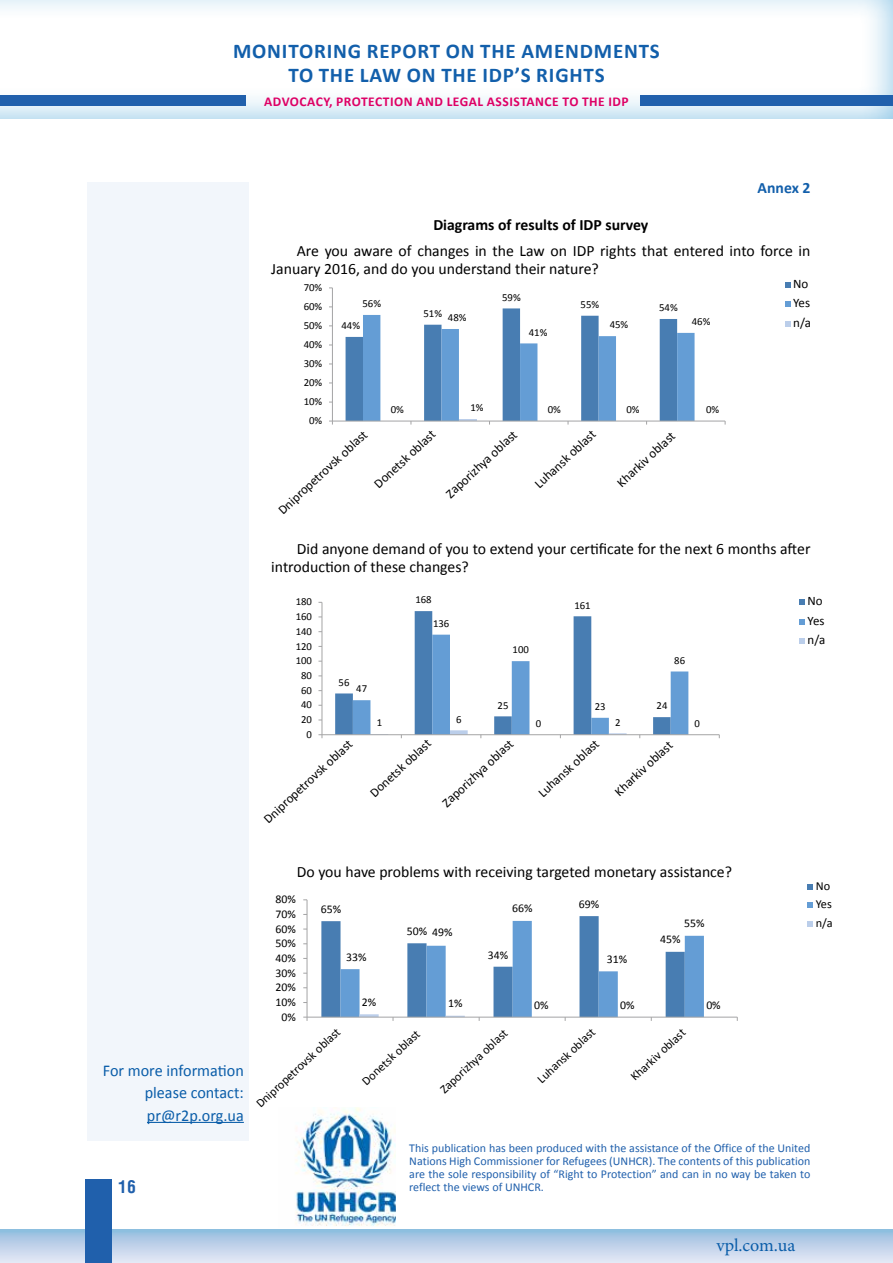
<style>
.page{position:relative;width:893px;height:1263px;background:#fff}
.page>*{position:absolute;margin:0;border:0;box-sizing:border-box;transform-origin:0 0}
.t1{font:700 21px "Calibri";letter-spacing:.04em;color:#125fab}
.t2{font:18px "Minion Pro";color:#0a5da9}
.t3{font:700 18px "Helios Cond";color:#2060ac}
.t4{font:16.5px/22.5px "Calibri";color:#0a5da9;text-align:justify}
.t5{font:15.75px/18px "Calibri";color:#000}
.t6{font:700 15.75px "Calibri";color:#000}
.t7{font:700 15.75px "Calibri";color:#125fab}
.t8{font:700 13.5px "Calibri";letter-spacing:.04em;color:#de0065}
.t9{font:13.05px/19.6px "Calibri";color:#000}
.t10{font:12.9px/19.5px "Calibri";color:#000}
.t11{font:12.3px/18.5px "Calibri";color:#000}
.t12{font:12px/13.2px "Calibri";color:#2060ac;text-align:justify}
.t13{font:11.85px "Calibri";color:#000}
.t14{font:10.8px "Calibri";color:#000}
</style>
<div class="page">
<div style="left:0;top:0;width:893px;height:121px;background:#0080c8;opacity:.5"></div>
<div style="left:0;top:96px;width:246px;height:10px;background:#2060ac"></div>
<svg style="left:0;top:1230px;width:893px;height:33px;background:#bed2ea"></svg>
<div style="left:640px;top:95px;width:253px;height:11px;background:#2060ac"></div>
<div style="left:85px;top:1179px;width:26px;height:84px;background:#2060ac"></div>
<div style="left:87px;top:183px;width:161px;height:958px;background:#f2f6fb"></div>
<hr style="left:332px;top:288px;width:1px;height:133px;background:#a4a4a5">
<hr style="left:332px;top:421px;width:393px;height:1px;background:#a4a4a5">
<svg style="left:346px;top:308px;width:349px;height:117px"></svg>
<svg style="left:785px;top:282px;width:5px;height:6px"></svg>
<svg style="left:785px;top:301px;width:5px;height:6px"></svg>
<svg style="left:785px;top:321px;width:5px;height:6px"></svg>
<hr style="left:322px;top:602px;width:1px;height:133px;background:#a4a4a5">
<hr style="left:322px;top:734px;width:397px;height:1px;background:#a4a4a5">
<svg style="left:318px;top:734px;width:5px;height:4px"></svg>
<svg style="left:335px;top:611px;width:353px;height:127px"></svg>
<svg style="left:799px;top:599px;width:6px;height:6px"></svg>
<svg style="left:799px;top:619px;width:6px;height:6px"></svg>
<svg style="left:799px;top:638px;width:6px;height:6px"></svg>
<hr style="left:307px;top:900px;width:1px;height:117px;background:#a4a4a5">
<hr style="left:307px;top:1017px;width:430px;height:1px;background:#a4a4a5">
<svg style="left:321px;top:916px;width:383px;height:105px"></svg>
<svg style="left:808px;top:884px;width:5px;height:6px"></svg>
<svg style="left:808px;top:902px;width:5px;height:6px"></svg>
<svg style="left:808px;top:921px;width:5px;height:6px"></svg>
<hr style="left:147px;top:1122px;width:97px;height:1px;background:#0a5da9">
<img style="left:295px;top:1107px;width:100px;height:119px">
<h1 class="t1" style="left:233px;top:38px;width:33px">MONITORING</h1>
<h1 class="t1" style="left:367px;top:38px;width:50px">REPORT</h1>
<h1 class="t1" style="left:446px;top:38px;width:47px">ON THE</h1>
<h1 class="t1" style="left:521px;top:38px;width:46px">AMEND</h1>
<h1 class="t1" style="left:594px;top:38px;width:32px">MENTS</h1>
<h1 class="t1" style="left:288px;top:62px;width:43px">TO THE</h1>
<h1 class="t1" style="left:360px;top:62px;width:94px">LAW ON THE</h1>
<h1 class="t1" style="left:482px;top:62px;width:66px">ID P’S RIGHTS</h1>
<p class="t8" style="left:264px;top:93px;width:366px">ADVOCACY, PROTECTION AND LEGAL ASSISTANCE TO THE IDP</p>
<p class="t7" style="left:758px;top:178px;width:54px">ANNEX 2</p>
<p class="t6" style="left:433px;top:215px;width:217px">DIAGRAMS OF RESULTS OF ID P SURVEY</p>
<p class="t5" style="left:271px;top:241px;width:541px;text-indent:26px">Are you aware of changes in the Law on IDP rights that entered into force in<br>January 2016, and do you understand their nature?</p>
<p class="t14" style="left:304px;top:281px;width:20px">70%</p>
<p class="t9" style="left:793px;top:273px;width:19px">No<br>Yes n/a</p>
<p class="t14" style="left:502px;top:290px;width:20px">59%</p>
<p class="t14" style="left:362px;top:297px;width:20px">56%</p>
<p class="t14" style="left:581px;top:298px;width:20px">55%</p>
<p class="t14" style="left:659px;top:301px;width:20px">54%</p>
<p class="t14" style="left:304px;top:300px;width:20px">60%</p>
<p class="t14" style="left:423px;top:307px;width:20px">51%</p>
<p class="t14" style="left:448px;top:311px;width:20px">48%</p>
<p class="t14" style="left:610px;top:318px;width:20px">45%</p>
<p class="t14" style="left:692px;top:315px;width:20px">46%</p>
<p class="t14" style="left:304px;top:319px;width:20px">50%</p>
<p class="t14" style="left:341px;top:319px;width:20px">44%</p>
<p class="t14" style="left:529px;top:325px;width:20px">41%</p>
<p class="t14" style="left:304px;top:338px;width:20px">40%</p>
<p class="t14" style="left:304px;top:357px;width:20px">30%</p>
<p class="t14" style="left:304px;top:376px;width:20px">20%</p>
<p class="t14" style="left:304px;top:395px;width:20px">10%</p>
<p class="t14" style="left:309px;top:414px;width:15px">0%</p>
<p class="t14" style="left:391px;top:403px;width:15px">0%</p>
<p class="t14" style="left:470px;top:401px;width:15px">1%</p>
<p class="t14" style="left:548px;top:403px;width:15px">0%</p>
<p class="t14" style="left:626px;top:403px;width:15px">0%</p>
<p class="t14" style="left:706px;top:403px;width:15px">0%</p>
<p class="t9" style="left:273px;top:504px;width:118px;rotate:-43deg">Dnipropetrovsk oblast</p>
<p class="t9" style="left:369px;top:478px;width:80px;rotate:-43deg">Donetsk oblast</p>
<p class="t9" style="left:441px;top:488px;width:94px;rotate:-43deg">Zaporizhya oblast</p>
<p class="t9" style="left:529px;top:478px;width:80px;rotate:-43deg">Luhansk oblast</p>
<p class="t9" style="left:612px;top:477px;width:76px;rotate:-43deg">Kharkiv oblast</p>
<p class="t5" style="left:271px;top:539px;width:541px;text-indent:26px">Did anyone demand of you to extend your certificate for the next 6 months after introduction of these changes?</p>
<p class="t14" style="left:415px;top:593px;width:18px">168</p>
<p class="t14" style="left:296px;top:595px;width:18px">180</p>
<p class="t10" style="left:808px;top:591px;width:19px">No<br>Yes n/a</p>
<p class="t14" style="left:574px;top:598px;width:18px">161</p>
<p class="t14" style="left:296px;top:610px;width:18px">160</p>
<p class="t14" style="left:433px;top:617px;width:18px">136</p>
<p class="t14" style="left:296px;top:624px;width:18px">140</p>
<p class="t14" style="left:296px;top:639px;width:18px">120</p>
<p class="t14" style="left:513px;top:643px;width:18px">100</p>
<p class="t14" style="left:296px;top:654px;width:18px">100</p>
<p class="t14" style="left:674px;top:653px;width:12px">86</p>
<p class="t14" style="left:301px;top:669px;width:12px">80</p>
<p class="t14" style="left:301px;top:683px;width:12px">60</p>
<p class="t14" style="left:339px;top:675px;width:12px">56</p>
<p class="t14" style="left:356px;top:682px;width:12px">47</p>
<p class="t14" style="left:301px;top:698px;width:12px">40</p>
<p class="t14" style="left:498px;top:698px;width:12px">25</p>
<p class="t14" style="left:595px;top:700px;width:12px">23</p>
<p class="t14" style="left:657px;top:699px;width:12px">24</p>
<p class="t14" style="left:301px;top:713px;width:12px">20</p>
<p class="t14" style="left:377px;top:716px;width:7px">1</p>
<p class="t14" style="left:456px;top:712px;width:7px">6</p>
<p class="t14" style="left:536px;top:717px;width:7px">0</p>
<p class="t14" style="left:615px;top:715px;width:7px">2</p>
<p class="t14" style="left:695px;top:717px;width:7px">0</p>
<p class="t14" style="left:307px;top:727px;width:7px">0</p>
<p class="t10" style="left:259px;top:813px;width:117px;rotate:-43deg">Dnipropetrovsk oblast</p>
<p class="t10" style="left:365px;top:787px;width:80px;rotate:-43deg">Donetsk oblast</p>
<p class="t10" style="left:437px;top:797px;width:93px;rotate:-43deg">Zaporizhya oblast</p>
<p class="t10" style="left:533px;top:787px;width:79px;rotate:-43deg">Luhansk oblast</p>
<p class="t10" style="left:609px;top:786px;width:75px;rotate:-43deg">Kharkiv oblast</p>
<p class="t4" style="left:145px;top:1058px;width:101px;text-indent:-42px">For more information please contact: pr@r2p.org.ua</p>
<p class="t3" style="left:119px;top:1175px;width:19px">16</p>
<p class="t5" style="left:297px;top:862px;width:437px">Do you have problems with receiving targeted monetary assistance?</p>
<p class="t13" style="left:321px;top:901px;width:22px">65%</p>
<p class="t13" style="left:407px;top:923px;width:22px">50%</p>
<p class="t13" style="left:488px;top:948px;width:22px">34%</p>
<p class="t13" style="left:276px;top:892px;width:22px">80%</p>
<p class="t13" style="left:579px;top:896px;width:22px">69%</p>
<p class="t13" style="left:512px;top:901px;width:22px">66%</p>
<p class="t13" style="left:276px;top:906px;width:22px">70%</p>
<p class="t13" style="left:684px;top:916px;width:22px">55%</p>
<p class="t13" style="left:276px;top:921px;width:22px">60%</p>
<p class="t13" style="left:432px;top:925px;width:22px">49%</p>
<p class="t13" style="left:660px;top:932px;width:22px">45%</p>
<p class="t13" style="left:276px;top:936px;width:22px">50%</p>
<p class="t13" style="left:346px;top:949px;width:22px">33%</p>
<p class="t13" style="left:276px;top:950px;width:22px">40%</p>
<p class="t13" style="left:607px;top:952px;width:22px">31%</p>
<p class="t13" style="left:276px;top:965px;width:22px">30%</p>
<p class="t13" style="left:276px;top:980px;width:22px">20%</p>
<p class="t13" style="left:276px;top:994px;width:22px">10%</p>
<p class="t13" style="left:282px;top:1009px;width:16px">0%</p>
<p class="t13" style="left:362px;top:994px;width:16px">2%</p>
<p class="t13" style="left:448px;top:996px;width:16px">1%</p>
<p class="t13" style="left:534px;top:997px;width:16px">0%</p>
<p class="t13" style="left:620px;top:997px;width:16px">0%</p>
<p class="t13" style="left:706px;top:997px;width:16px">0%</p>
<p class="t11" style="left:251px;top:1098px;width:112px;rotate:-43deg">Dnipropetrovsk oblast</p>
<p class="t11" style="left:357px;top:1075px;width:76px;rotate:-43deg">Donetsk oblast</p>
<p class="t11" style="left:435px;top:1084px;width:89px;rotate:-43deg">Zaporizhya oblast</p>
<p class="t11" style="left:532px;top:1073px;width:75px;rotate:-43deg">Luhansk oblast</p>
<p class="t11" style="left:626px;top:1071px;width:72px;rotate:-43deg">Kharkiv oblast</p>
<p class="t11" style="left:816px;top:876px;width:18px">No<br>Yes n/a</p>
<p class="t12" style="left:409px;top:1141px;width:403px">This publication has been produced with the assistance of the Office of the United Nations High Commissioner for Refugees (UNHCR). The contents of this publication are the sole responsibility of “Right to Protection” and can in no way be taken to reflect the views of UNH CR.</p>
<p class="t2" style="left:716px;top:1233px;width:81px">vpl.com.ua</p>
</div>
